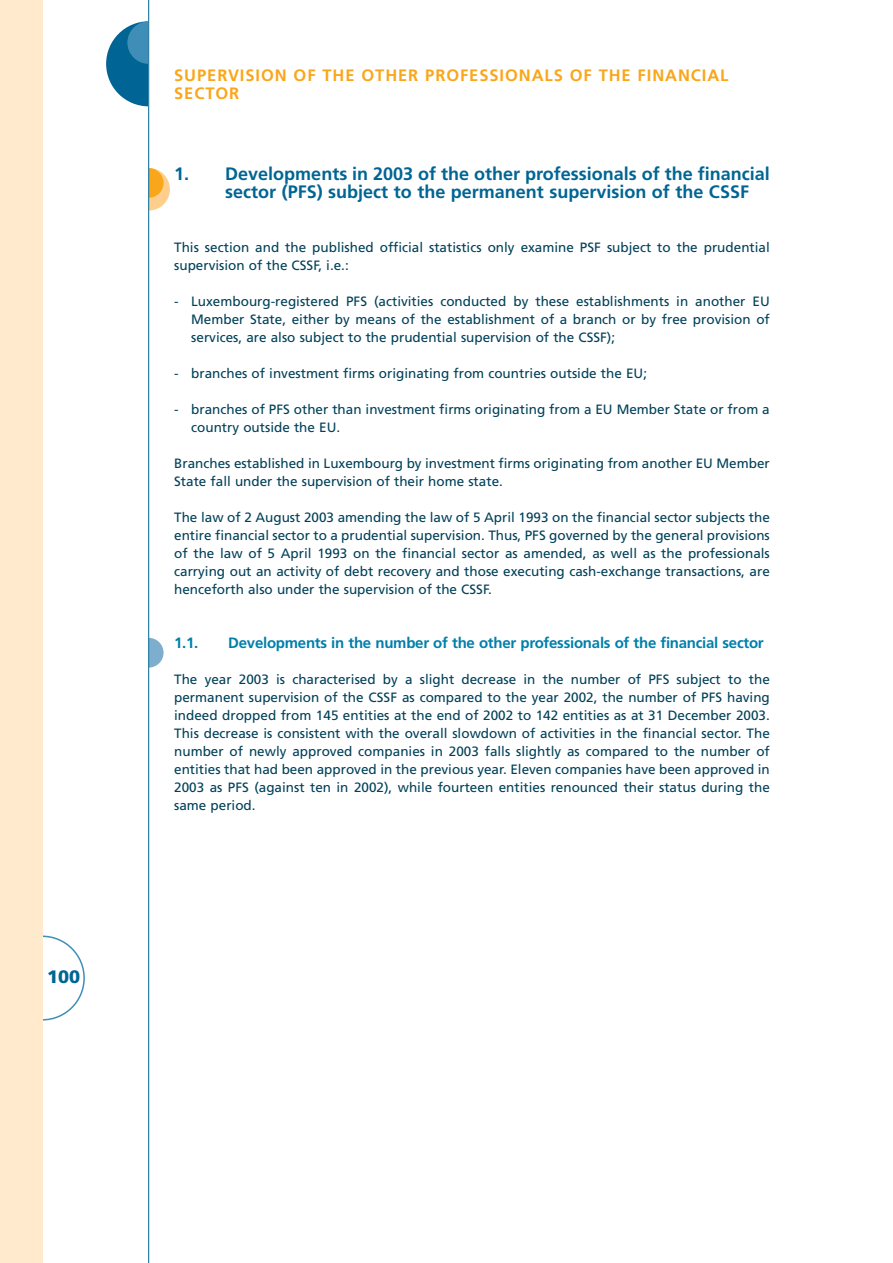
<style>
.page{position:relative;width:893px;height:1263px;background:#fff}
.page>*{position:absolute;margin:0;border:0;box-sizing:border-box;transform-origin:0 0}
.t1{font:700 18px/18px "Frutiger";color:#006594}
.t2{font:900 18px "Frutiger";color:#006594}
.t3{font:700 16.5px/18px "Frutiger";letter-spacing:.055em;color:#faa61a}
.t4{font:700 15px "Frutiger";letter-spacing:-.015em;color:#007fab}
.t5{font:13.5px/18px "Frutiger";color:#004159}
</style>
<div class="page">
<svg style="left:127px;top:168px;width:43px;height:43px"></svg>
<svg style="left:42px;top:936px;width:43px;height:85px"></svg>
<div style="left:0;top:0;width:42px;height:1263px;background:#ffeacd"></div>
<div style="left:106px;top:21px;width:85px;height:85px;background:#006594;border-radius:50%"></div>
<div style="left:127px;top:21px;width:43px;height:43px;background:#3f8eb7;border-radius:50%"></div>
<div style="left:149px;top:0;width:51px;height:111px;background:#fff"></div>
<div style="left:134px;top:168px;width:29px;height:30px;background:#faa61a;border-radius:50%"></div>
<div style="left:134px;top:638px;width:29px;height:30px;background:#7eaece;border-radius:50%"></div>
<div style="left:117px;top:166px;width:32px;height:47px;background:#fff"></div>
<div style="left:117px;top:636px;width:32px;height:34px;background:#fff"></div>
<hr style="left:148px;top:0;width:1px;height:1263px;background:#006594">
<h1 class="t2" style="left:47px;top:969px;width:35px">100</h1>
<p class="t3" style="left:174px;top:67px;width:555px">SUPERVISION OF THE OTHER PROFESSIONALS OF THE FINANCIAL<br>SECTOR</p>
<h1 class="t1" style="left:225px;top:166px;width:546px;text-indent:-51px">1. Developments in 2003 of the other professionals of the financial sector (PFS) subject to the permanent supervision of the CSSF</h1>
<p class="t5" style="left:174px;top:239px;width:597px">This section and the published official statistics only examine PSF subject to the prudential supervision of the CSSF, i.e.:</p>
<p class="t5" style="left:191px;top:293px;width:580px;text-align:justify;text-indent:-17px">- Luxembourg-registered PFS (activities conducted by these establishments in another EU Member State, either by means of the establishment of a branch or by free provision of services, are also subject to the prudential supervision of the CSSF);</p>
<p class="t5" style="left:174px;top:365px;width:474px">- branches of investment firms originating from countries outside the EU;</p>
<p class="t5" style="left:191px;top:401px;width:580px;text-indent:-17px">- branches of PFS other than investment firms originating from a EU Member State or from a country outside the EU.</p>
<p class="t5" style="left:174px;top:455px;width:597px">Branches established in Luxembourg by investment firms originating from another EU Member<br>State fall under the supervision of their home state.</p>
<p class="t5" style="left:174px;top:509px;width:597px;text-align:justify">The law of 2 August 2003 amending the law of 5 April 1993 on the financial sector subjects the entire financial sector to a prudential supervision. Thus, PFS governed by the general provisions of the law of 5 April 1993 on the financial sector as amended, as well as the professionals carrying out an activity of debt recovery and those executing cash-exchange transactions, are henceforth also under the supervision of the CSSF.</p>
<p class="t4" style="left:174px;top:637px;width:26px">1.1.</p>
<p class="t4" style="left:228px;top:637px;width:537px">Developments in the number of the other professionals of the financial sector</p>
<p class="t5" style="left:174px;top:671px;width:597px;text-align:justify">The year 2003 is characterised by a slight decrease in the number of PFS subject to the permanent supervision of the CSSF as compared to the year 2002, the number of PFS having indeed dropped from 145 entities at the end of 2002 to 142 entities as at 31 December 2003.<br>This decrease is consistent with the overall slowdown of activities in the financial sector. The number of newly approved companies in 2003 falls slightly as compared to the number of entities that had been approved in the previous year. Eleven companies have been approved in 2003 as PFS (against ten in 2002), while fourteen entities renounced their status during the same period.</p>
</div>
